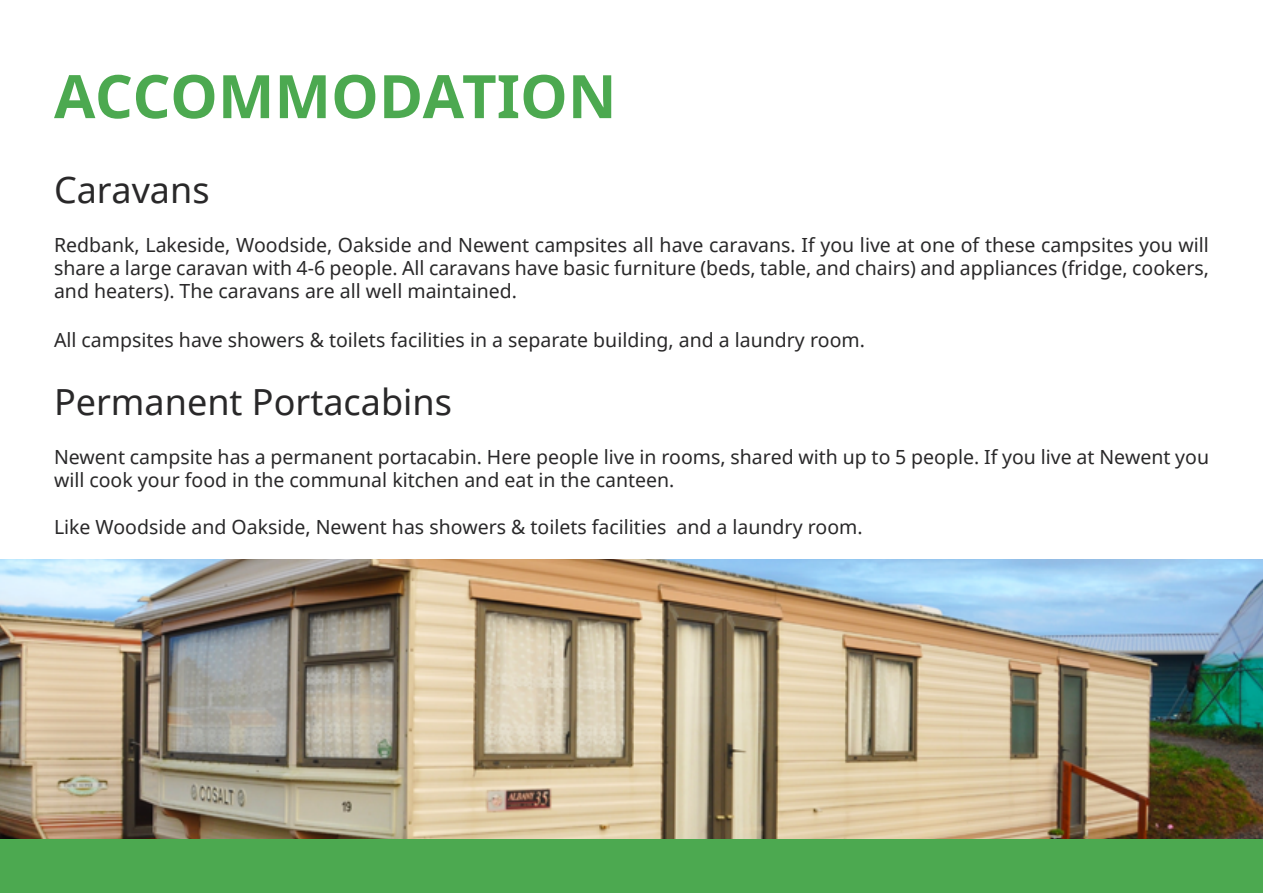
<style>
.page{position:relative;width:1263px;height:893px;background:#fff}
.page>*{position:absolute;margin:0;border:0;box-sizing:border-box;transform-origin:0 0}
.t1{font:700 60px "Noto Sans";color:#4ca950}
.t2{font:36px "Noto Sans";color:#292829}
.t3{font:19.5px/23.4px "Noto Sans";color:#292829;text-align:justify}
</style>
<div class="page">
<div style="left:0;top:839px;width:1263px;height:54px;background:#4ca950"></div>
<img style="left:0;top:559px;width:1263px;height:280px">
<h1 class="t1" style="left:54px;top:54px;width:564px">ACCOMMODATION</h1>
<h2 class="t2" style="left:54px;top:165px;width:157px">Caravans</h2>
<p class="t3" style="left:54px;top:232px;width:1156px">Redbank, Lakeside, Woodside, Oakside and Newent campsites all have caravans. If you live at one of these campsites you will share a large caravan with 4-6 people. All caravans have basic furniture (beds, table, and chairs) and appliances (fridge, cookers, and heaters). The caravans are all well maintained.</p>
<p class="t3" style="left:54px;top:328px;width:812px">All campsites have showers &amp; toilets facilities in a separate building, and a laundry room.</p>
<h2 class="t2" style="left:54px;top:378px;width:399px">Permanent Portacabins</h2>
<p class="t3" style="left:54px;top:445px;width:1156px">Newent campsite has a permanent portacabin. Here people live in rooms, shared with up to 5 people. If you live at Newent you will cook your food in the communal kitchen and eat in the canteen.</p>
<p class="t3" style="left:54px;top:515px;width:810px">Like Woodside and Oakside, Newent has showers &amp; toilets facilities and a laundry room.</p>
</div>
